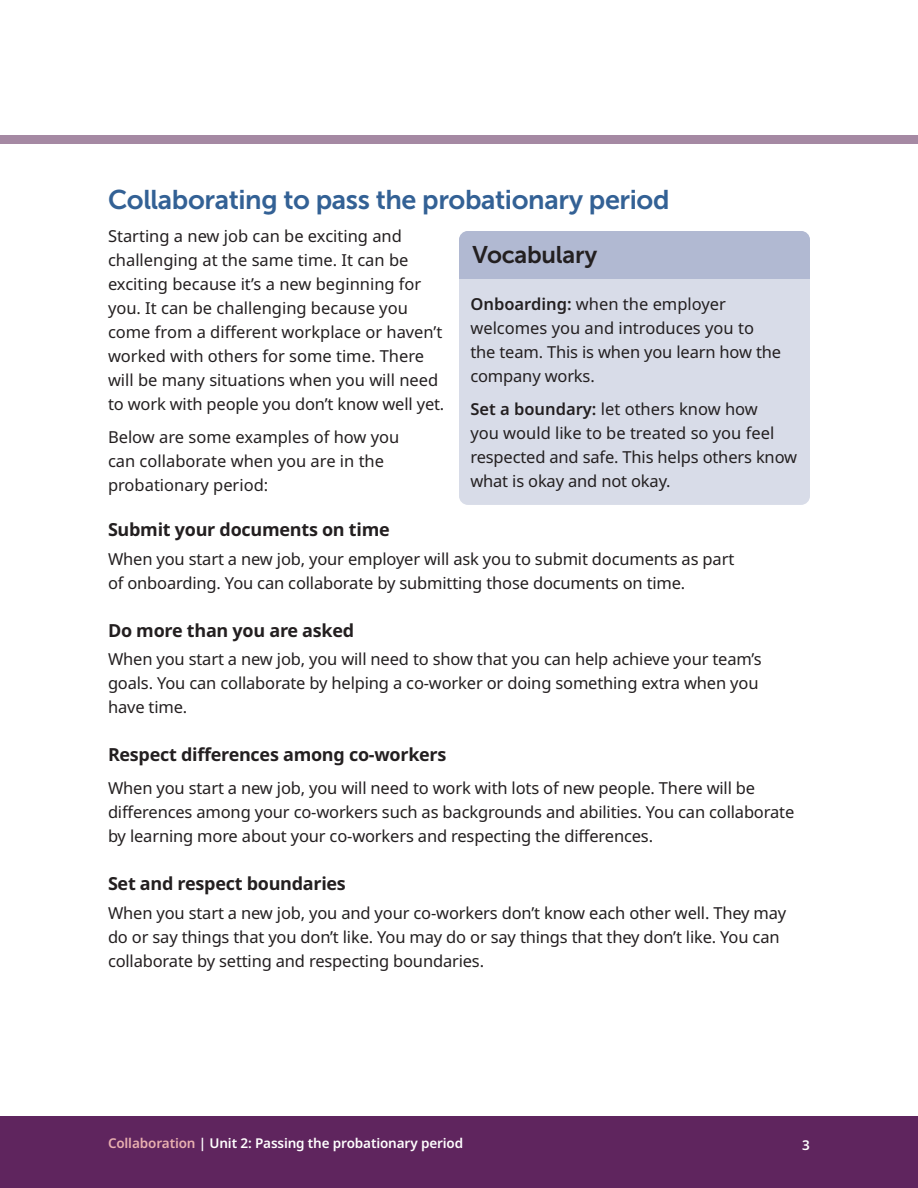
<style>
.page{position:relative;width:918px;height:1188px;background:#fff}
.page>*{position:absolute;margin:0;border:0;box-sizing:border-box;transform-origin:0 0}
.t1{font:27px "Museo Sans 700";letter-spacing:-.015em;color:#336195}
.t2{font:24px "Museo Sans 700";letter-spacing:-.01em;color:#231f20}
.t3{font:700 18px "Noto Sans";letter-spacing:-.015em;color:#231f20}
.t4{font:16.5px/24px "Noto Sans";letter-spacing:-.01em;color:#231f20}
.t5{font:600 15px "Noto Sans";color:#fff}
.t6{font:600 13.5px "Noto Sans";letter-spacing:-.01em;color:#fff}
.s1{font-weight:600}
.s2{color:#e9b0b0}
</style>
<div class="page">
<div style="left:0;top:135px;width:918px;height:9px;background:#a589a3"></div>
<div style="left:0;top:1116px;width:918px;height:72px;background:#5f255e"></div>
<div style="left:459px;top:231px;width:351px;height:274px;background:#d8dce8;border-radius:9px"></div>
<div style="left:459px;top:231px;width:351px;height:47px;background:#b1b9d2;border-radius:9px"></div>
<div style="left:459px;top:259px;width:351px;height:19px;background:#b1b9d2"></div>
<p class="t1" style="left:108px;top:190px;width:563px">Collaborating to pass the probationary period</p>
<p class="t4" style="left:108px;top:226px;width:338px">Starting a new job can be exciting and challenging at the same time. It can be exciting because it’s a new beginning for you. It can be challenging because you come from a different workplace or haven’t worked with others for some time. There will be many situations when you will need to work with people you don’t know well yet.</p>
<p class="t4" style="left:108px;top:427px;width:293px">Below are some examples of how you can collaborate when you are in the probationary period:</p>
<p class="t3" style="left:108px;top:523px;width:283px">Submit your documents on time</p>
<p class="t4" style="left:108px;top:548px;width:628px">When you start a new job, your employer will ask you to submit documents as part of onboarding. You can collaborate by submitting those documents on time.</p>
<p class="t3" style="left:108px;top:623px;width:248px">Do more than you are asked</p>
<p class="t4" style="left:108px;top:649px;width:655px">When you start a new job, you will need to show that you can help achieve your team’s goals. You can collaborate by helping a co-worker or doing something extra when you have time.</p>
<p class="t3" style="left:108px;top:748px;width:340px">Respect differences among co-workers</p>
<p class="t4" style="left:108px;top:778px;width:688px">When you start a new job, you will need to work with lots of new people. There will be differences among your co-workers such as backgrounds and abilities. You can collaborate by learning more about your co-workers and respecting the differences.</p>
<p class="t3" style="left:108px;top:877px;width:239px">Set and respect boundaries</p>
<p class="t4" style="left:108px;top:902px;width:680px">When you start a new job, you and your co-workers don’t know each other well. They may do or say things that you don’t like. You may do or say things that they don’t like. You can collaborate by setting and respecting boundaries.</p>
<p class="t2" style="left:472px;top:246px;width:126px">Vocabulary</p>
<p class="t4" style="left:470px;top:293px;width:312px"><span class="s1">Onboarding:</span> when the employer welcomes you and introduces you to the team. This is when you learn how the company works.</p>
<p class="t4" style="left:470px;top:398px;width:328px"><span class="s1">Set a boundary:</span> let others know how<br>you would like to be treated so you feel respected and safe. This helps others know what is okay and not okay.</p>
<p class="t6" style="left:108px;top:1138px;width:357px"><span class="s2">Collaboration</span> | Unit 2: Passing the probationary period</p>
<p class="t6" style="left:802px;top:1140px;width:9px">3</p>
<p class="t5" style="left:801px;top:1140px;width:10px">3</p>
</div>
